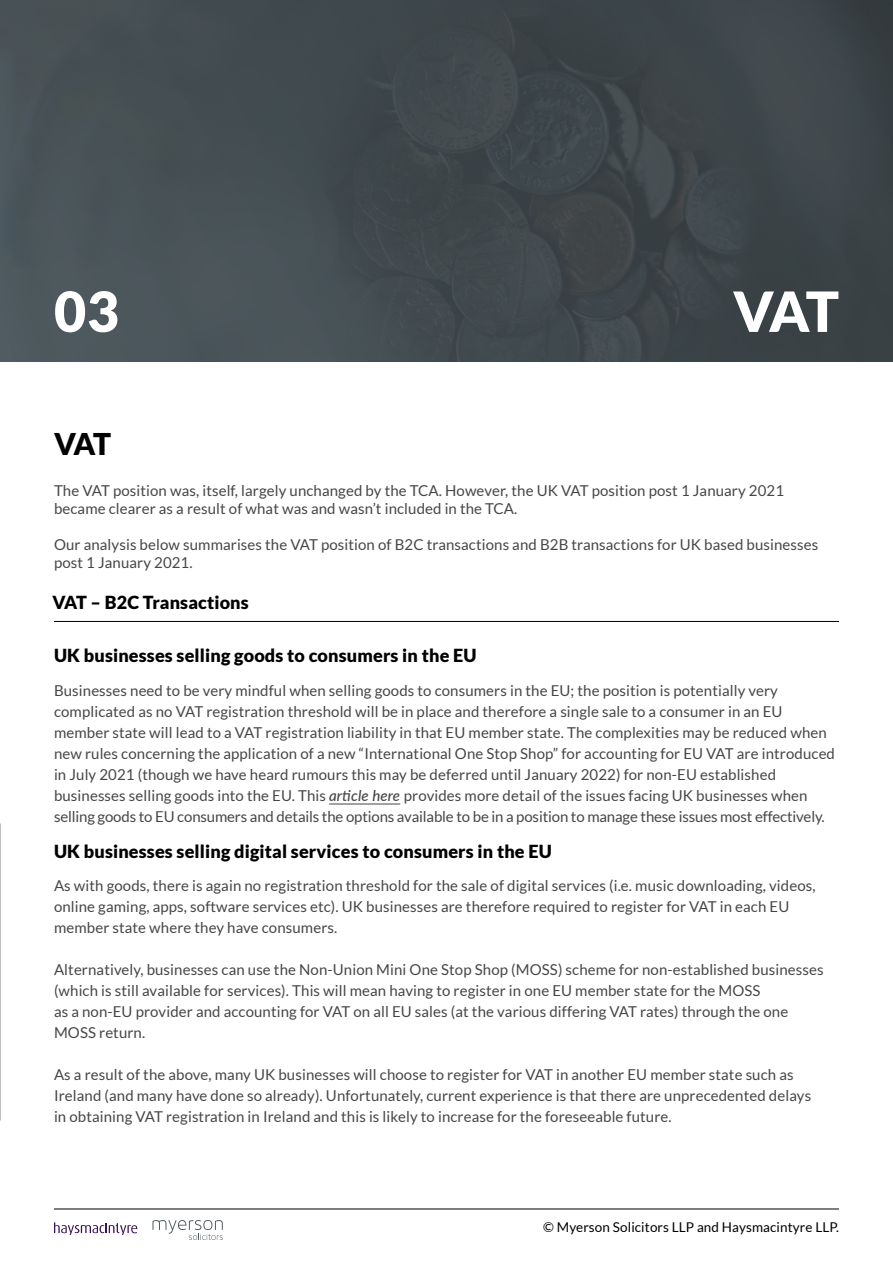
<style>
.page{position:relative;width:893px;height:1263px;background:#fff}
.page>*{position:absolute;margin:0;border:0;box-sizing:border-box;transform-origin:0 0}
.t1{font:900 55.5px "Lato";color:#fff}
.t2{font:900 30px "Lato";color:#000}
.t3{font:900 18px "Lato";letter-spacing:.01em;color:#000}
.t4{font:15px/21px "Lato";letter-spacing:.01em;color:#464646}
.t5{font:13.5px "Lato";letter-spacing:.01em;color:#000}
.s1{font-weight:500;font-style:italic}
</style>
<div class="page">
<hr style="left:329px;top:804px;width:71px;height:1px;background:#464646">
<hr style="left:54px;top:1208px;width:785px;height:1px;background:#000">
<hr style="left:54px;top:621px;width:785px;height:1px;background:#000">
<img style="left:0;top:824px;width:1px;height:297px">
<img style="left:0;top:0;width:893px;height:361px">
<svg style="left:54px;top:1222px;width:83px;height:13px"></svg>
<svg style="left:152px;top:1220px;width:71px;height:20px"></svg>
<h1 class="t1" style="left:54px;top:279px;width:66px">03</h1>
<h1 class="t1" style="left:733px;top:279px;width:107px">VAT</h1>
<h2 class="t2" style="left:54px;top:427px;width:59px">VAT</h2>
<p class="t4" style="left:54px;top:481px;width:732px;line-height:18px">The VAT position was, itself, largely unchanged by the TCA. However, the UK VAT position post 1 January 2021 became clearer as a result of what was and wasn’t included in the TCA.</p>
<p class="t4" style="left:54px;top:535px;width:766px;line-height:18px">Our analysis below summarises the VAT position of B2C transactions and B2B transactions for UK based businesses post 1 January 2021.</p>
<p class="t3" style="left:53px;top:591px;width:198px">VAT – B2C Transactions</p>
<p class="t3" style="left:54px;top:644px;width:424px">UK businesses selling goods to consumers in the EU</p>
<p class="t4" style="left:54px;top:679px;width:782px">Businesses need to be very mindful when selling goods to consumers in the EU; the position is potentially very complicated as no VAT registration threshold will be in place and therefore a single sale to a consumer in an EU member state will lead to a VAT registration liability in that EU member state. The complexities may be reduced when new rules concerning the application of a new “International One Stop Shop” for accounting for EU VAT are introduced in July 2021 (though we have heard rumours this may be deferred until January 2022) for non-EU established businesses selling goods into the EU. This <span class="s1">article here</span> provides more detail of the issues facing UK businesses when selling goods to EU consumers and details the options available to be in a position to manage these issues most effectively.</p>
<p class="t3" style="left:54px;top:841px;width:499px">UK businesses selling digital services to consumers in the EU</p>
<p class="t4" style="left:54px;top:875px;width:763px">As with goods, there is again no registration threshold for the sale of digital services (i.e. music downloading, videos, online gaming, apps, software services etc). UK businesses are therefore required to register for VAT in each EU member state where they have consumers.</p>
<p class="t4" style="left:54px;top:959px;width:771px">Alternatively, businesses can use the Non-Union Mini One Stop Shop (MOSS) scheme for non-established businesses (which is still available for services). This will mean having to register in one EU member state for the MOSS<br>as a non-EU provider and accounting for VAT on all EU sales (at the various differing VAT rates) through the one MOSS return.</p>
<p class="t4" style="left:54px;top:1064px;width:759px">As a result of the above, many UK businesses will choose to register for VAT in another EU member state such as<br>Ireland (and many have done so already). Unfortunately, current experience is that there are unprecedented delays in obtaining VAT registration in Ireland and this is likely to increase for the foreseeable future.</p>
<p class="t5" style="left:543px;top:1220px;width:297px">© Myerson Solicitors LLP and Haysmacintyre LLP.</p>
</div>
